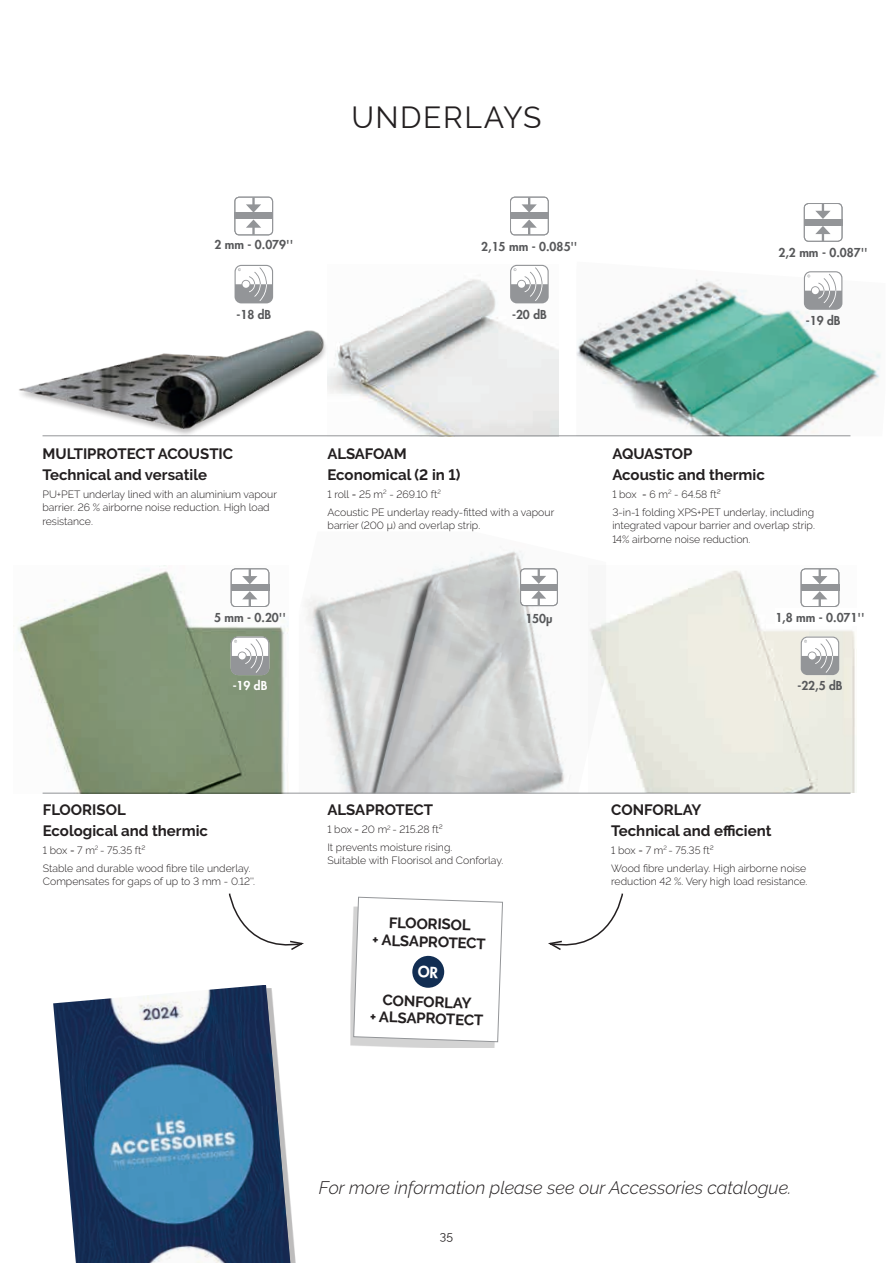
<style>
.page{position:relative;width:893px;height:1263px;background:#fff}
.page>*{position:absolute;margin:0;border:0;box-sizing:border-box;transform-origin:0 0}
.t1{font:30px "Raleway";letter-spacing:.05em;color:#231f20}
.t2{font:italic 300 18px "Raleway";color:#231f20}
.t3{font:700 15px/20.7px "Raleway";color:#231f20}
.t4{font:800 12px "Futura Std";color:#57585a}
.t5{font:800 12px "Futura Std";color:#fff}
.t6{font:12px "Raleway";color:#231f20}
.t7{font:300 10.5px/17.7px "Raleway";color:#231f20}
</style>
<div class="page">
<img style="left:342px;top:264px;width:216px;height:171px">
<img style="left:299px;top:551px;width:290px;height:242px">
<div style="left:521px;top:568px;width:37px;height:37px;background:#fff;border-radius:4px"></div>
<div style="left:521px;top:584px;width:37px;height:6px;background:#939598"></div>
<svg style="left:531px;top:570px;width:15px;height:14px"></svg>
<svg style="left:531px;top:591px;width:15px;height:13px"></svg>
<div style="left:520px;top:568px;width:38px;height:38px;border:1px solid #939598;border-radius:4px"></div>
<hr style="left:43px;top:793px;width:807px;height:1px;background:#939598">
<img style="left:589px;top:569px;width:266px;height:224px">
<div style="left:775px;top:609px;width:90px;height:17px;background:#fff"></div>
<div style="left:801px;top:568px;width:38px;height:38px;background:#fff;border-radius:4px"></div>
<div style="left:801px;top:584px;width:38px;height:7px;background:#939598"></div>
<svg style="left:812px;top:570px;width:15px;height:14px"></svg>
<svg style="left:812px;top:591px;width:15px;height:14px"></svg>
<div style="left:801px;top:568px;width:38px;height:39px;border:1px solid #939598;border-radius:4px"></div>
<svg style="left:801px;top:636px;width:38px;height:39px"></svg>
<img style="left:18px;top:565px;width:270px;height:228px">
<div style="left:231px;top:568px;width:38px;height:38px;background:#fff;border-radius:4px"></div>
<div style="left:231px;top:584px;width:38px;height:7px;background:#939598"></div>
<svg style="left:242px;top:570px;width:15px;height:14px"></svg>
<svg style="left:242px;top:591px;width:15px;height:14px"></svg>
<div style="left:231px;top:568px;width:38px;height:39px;border:1px solid #939598;border-radius:4px"></div>
<svg style="left:231px;top:636px;width:38px;height:39px"></svg>
<hr style="left:43px;top:435px;width:807px;height:1px;background:#939598">
<div style="left:510px;top:213px;width:39px;height:6px;background:#939598"></div>
<svg style="left:522px;top:199px;width:15px;height:14px"></svg>
<svg style="left:522px;top:219px;width:15px;height:14px"></svg>
<div style="left:510px;top:197px;width:39px;height:38px;border:1px solid #939598;border-radius:4px"></div>
<svg style="left:510px;top:265px;width:39px;height:38px"></svg>
<img style="left:19px;top:198px;width:323px;height:239px">
<div style="left:235px;top:197px;width:38px;height:38px;background:#fff;border-radius:4px"></div>
<div style="left:235px;top:213px;width:38px;height:6px;background:#939598"></div>
<svg style="left:246px;top:199px;width:15px;height:14px"></svg>
<svg style="left:246px;top:219px;width:15px;height:14px"></svg>
<div style="left:234px;top:197px;width:39px;height:38px;border:1px solid #939598;border-radius:4px"></div>
<svg style="left:235px;top:265px;width:38px;height:38px"></svg>
<img style="left:576px;top:276px;width:305px;height:160px">
<div style="left:804px;top:219px;width:38px;height:6px;background:#939598"></div>
<svg style="left:815px;top:205px;width:16px;height:14px"></svg>
<svg style="left:815px;top:226px;width:16px;height:14px"></svg>
<div style="left:804px;top:203px;width:38px;height:39px;border:1px solid #939598;border-radius:4px"></div>
<svg style="left:804px;top:271px;width:38px;height:39px"></svg>
<div style="left:351px;top:906px;width:146px;height:142px;background:#231f20;opacity:.2"></div>
<svg style="left:228px;top:893px;width:76px;height:57px"></svg>
<svg style="left:548px;top:893px;width:75px;height:57px"></svg>
<div style="left:58px;top:988px;width:238px;height:275px;background:#231f20;opacity:.3"></div>
<img style="left:53px;top:985px;width:237px;height:278px">
<svg style="left:353px;top:896px;width:150px;height:146px"></svg>
<p class="t4" style="left:214px;top:237px;width:80px">2 mm - 0.079''</p>
<p class="t4" style="left:236px;top:307px;width:36px">-18 dB</p>
<h1 class="t1" style="left:351px;top:100px;width:192px">UNDERLAYS</h1>
<p class="t4" style="left:481px;top:239px;width:98px">2,15 mm - 0.085''</p>
<p class="t4" style="left:512px;top:307px;width:36px">-20 dB</p>
<p class="t4" style="left:778px;top:245px;width:91px">2,2 mm - 0.087''</p>
<p class="t4" style="left:806px;top:313px;width:36px">-19 dB</p>
<h3 class="t3" style="left:43px;top:444px;width:192px">MULTIPROTECT ACOUSTIC<br>Technical and versatile</h3>
<p class="t7" style="left:43px;top:487px;width:236px;line-height:13.5px">PU+PET underlay lined with an aluminium vapour barrier. 26 % airborne noise reduction. High load resistance.</p>
<p class="t4" style="left:214px;top:610px;width:73px">5 mm - 0.20''</p>
<p class="t5" style="left:233px;top:678px;width:36px">-19 dB</p>
<h3 class="t3" style="left:328px;top:444px;width:134px">ALSAFOAM<br>Economical (2 in 1)</h3>
<p class="t7" style="left:328px;top:485px;width:228px">1 roll = 25 m<sup>2</sup> - 269.10 ft<sup>2<br></sup>Acoustic PE underlay ready-fitted with a vapour</p>
<p class="t7" style="left:328px;top:517px;width:154px">barrier (200 μ) and overlap strip.</p>
<p class="t4" style="left:525px;top:611px;width:29px">150μ</p>
<h3 class="t3" style="left:43px;top:800px;width:167px">FLOORISOL<br>Ecological and thermic</h3>
<p class="t7" style="left:43px;top:841px;width:209px">1 box = 7 m<sup>2</sup> - 75.35 ft²<br>Stable and durable wood fibre tile underlay.</p>
<p class="t7" style="left:43px;top:872px;width:214px">Compensates for gaps of up to 3 mm - 0.12''.</p>
<h3 class="t3" style="left:327px;top:800px;width:107px">ALSAPROTECT</h3>
<p class="t7" style="left:327px;top:820px;width:126px">1 box = 20 m<sup>2</sup> - 215.28 ft²<br>It prevents moisture rising.</p>
<p class="t7" style="left:327px;top:852px;width:178px">Suitable with Floorisol and Conforlay.</p>
<h3 class="t3" style="left:373px;top:913px;width:115px;line-height:18px;text-align:center;rotate:2deg">FLOORISOL<br>+ ALSAPROTECT</h3>
<h3 class="t3" style="left:371px;top:991px;width:115px;line-height:16.5px;text-align:center;rotate:2deg">CONFORLAY<br>+ ALSAPROTECT</h3>
<h3 class="t3" style="left:612px;top:444px;width:154px">AQUASTOP<br>Acoustic and thermic</h3>
<p class="t7" style="left:612px;top:485px;width:203px">1 box = 6 m<sup>2</sup> - 64.58 ft²<br>3-in-1 folding XPS+PET underlay, including</p>
<p class="t7" style="left:612px;top:519px;width:204px;line-height:13.5px">integrated vapour barrier and overlap strip.<br>14% airborne noise reduction.</p>
<p class="t4" style="left:775px;top:610px;width:91px">1,8 mm - 0.071''</p>
<p class="t4" style="left:797px;top:678px;width:47px">-22,5 dB</p>
<h3 class="t3" style="left:611px;top:800px;width:162px">CONFORLAY<br>Technical and efficient</h3>
<p class="t7" style="left:611px;top:841px;width:196px">1 box = 7 m<sup>2</sup> - 75.35 ft²<br>Wood fibre underlay. High airborne noise</p>
<p class="t7" style="left:611px;top:872px;width:198px">reduction 42 %. Very high load resistance.</p>
<h2 class="t2" style="left:319px;top:1177px;width:474px">For more information please see our Accessories catalogue.</h2>
<p class="t6" style="left:440px;top:1229px;width:15px">35</p>
</div>
